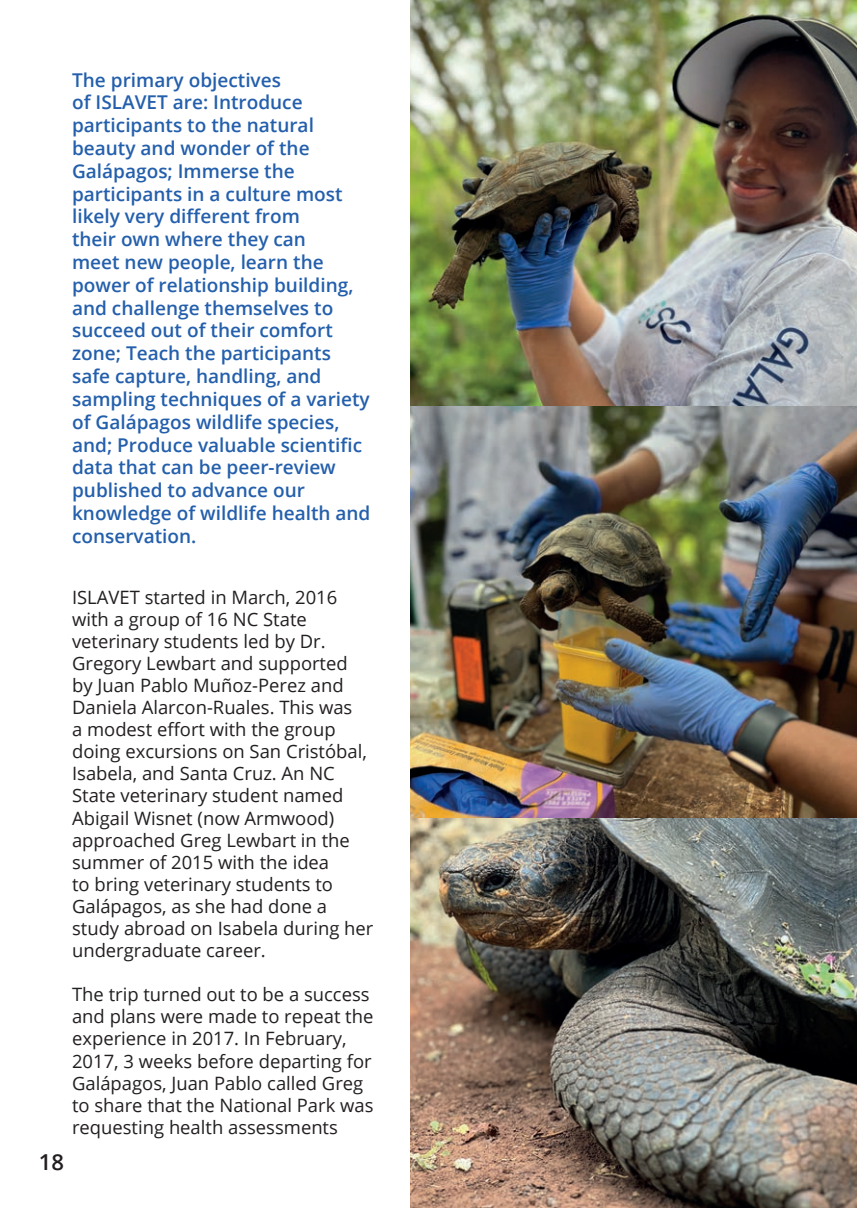
<style>
.page{position:relative;width:857px;height:1208px;background:#fff}
.page>*{position:absolute;margin:0;border:0;box-sizing:border-box;transform-origin:0 0}
.t1{font:600 22px "Open Sans";color:#231f20}
.t2{font:600 19px/22.8px "Open Sans";color:#245fac}
.t3{font:18.4px/22px "Open Sans";color:#231f20}
</style>
<div class="page">
<img style="left:410px;top:406px;width:446px;height:412px">
<img style="left:410px;top:0;width:446px;height:406px">
<img style="left:410px;top:818px;width:446px;height:390px">
<p class="t2" style="left:72px;top:68px;width:300px">The primary objectives<br>of ISLAVET are: Introduce participants to the natural beauty and wonder of the<br>Galápagos; Immerse the participants in a culture most likely very different from<br>their own where they can<br>meet new people, learn the power of relationship building, and challenge themselves to succeed out of their comfort zone; Teach the participants safe capture, handling, and sampling techniques of a variety of Galápagos wildlife species, and; Produce valuable scientific data that can be peer-review published to advance our knowledge of wildlife health and conservation.</p>
<p class="t1" style="left:39px;top:1146px;width:27px">18</p>
<p class="t3" style="left:72px;top:585px;width:302px">ISLAVET started in March, 2016 with a group of 16 NC State veterinary students led by Dr.<br>Gregory Lewbart and supported<br>by Juan Pablo Muñoz-Perez and<br>Daniela Alarcon-Ruales. This was<br>a modest effort with the group doing excursions on San Cristóbal,<br>Isabela, and Santa Cruz. An NC<br>State veterinary student named<br>Abigail Wisnet (now Armwood) approached Greg Lewbart in the summer of 2015 with the idea<br>to bring veterinary students to<br>Galápagos, as she had done a study abroad on Isabela during her undergraduate career.</p>
<p class="t3" style="left:72px;top:983px;width:303px">The trip turned out to be a success and plans were made to repeat the experience in 2017. In February, 2017, 3 weeks before departing for Galápagos, Juan Pablo called Greg to share that the National Park was requesting health assessments</p>
</div>
